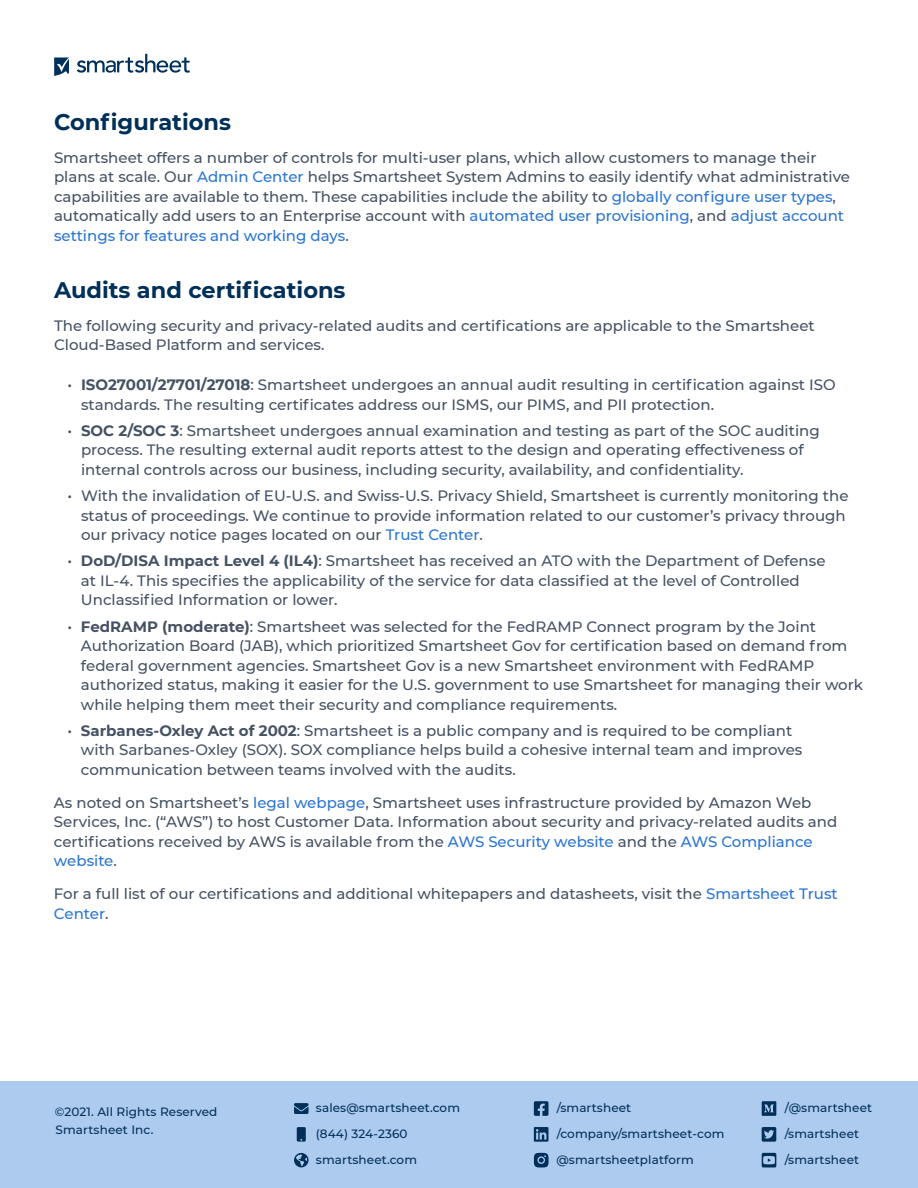
<style>
.page{position:relative;width:918px;height:1188px;background:#fff}
.page>*{position:absolute;margin:0;border:0;box-sizing:border-box;transform-origin:0 0}
.t1{font:700 22.5px "Montserrat";color:#003059}
.t2{font:500 15px/19.5px "Montserrat";color:#455264}
.t3{font:500 12px/25.5px "Montserrat";letter-spacing:.01em;color:#003059}
.s1{color:#2a75d1}
.s2{font-weight:700}
</style>
<div class="page">
<svg style="left:77px;top:54px;width:113px;height:19px"></svg>
<svg style="left:54px;top:58px;width:15px;height:18px"></svg>
<div style="left:0;top:1081px;width:918px;height:107px;background:#adcaef"></div>
<svg style="left:294px;top:1103px;width:15px;height:11px"></svg>
<svg style="left:297px;top:1127px;width:9px;height:15px"></svg>
<svg style="left:294px;top:1153px;width:15px;height:14px"></svg>
<svg style="left:534px;top:1101px;width:14px;height:15px"></svg>
<svg style="left:534px;top:1153px;width:15px;height:14px"></svg>
<svg style="left:534px;top:1127px;width:14px;height:15px"></svg>
<svg style="left:762px;top:1101px;width:14px;height:15px"></svg>
<svg style="left:762px;top:1127px;width:14px;height:15px"></svg>
<svg style="left:762px;top:1153px;width:14px;height:14px"></svg>
<h1 class="t1" style="left:54px;top:106px;width:179px">Configurations</h1>
<p class="t2" style="left:54px;top:147px;width:798px">Smartsheet offers a number of controls for multi-user plans, which allow customers to manage their plans at scale. Our <span class="s1">Admin Center</span> helps Smartsheet System Admins to easily identify what administrative capabilities are available to them. These capabilities include the ability to <span class="s1">globally configure user types</span>, automatically add users to an Enterprise account with <span class="s1">automated user provisioning</span>, and <span class="s1">adjust account settings for features and working days</span>.</p>
<h1 class="t1" style="left:54px;top:274px;width:293px">Audits and certifications</h1>
<p class="t2" style="left:54px;top:315px;width:762px">The following security and privacy-related audits and certifications are applicable to the Smartsheet<br>Cloud-Based Platform and services.</p>
<p class="t2" style="left:81px;top:374px;width:756px;text-indent:-14px">• <span class="s2">ISO27001/27701/27018</span>: Smartsheet undergoes an annual audit resulting in certification against ISO standards. The resulting certificates address our ISMS, our PIMS, and PII protection.</p>
<p class="t2" style="left:81px;top:420px;width:740px;text-indent:-14px">• <span class="s2">SOC 2/SOC 3</span>: Smartsheet undergoes annual examination and testing as part of the SOC auditing process. The resulting external audit reports attest to the design and operating effectiveness of internal controls across our business, including security, availability, and confidentiality.</p>
<p class="t2" style="left:81px;top:485px;width:769px;text-indent:-14px">• With the invalidation of EU-U.S. and Swiss-U.S. Privacy Shield, Smartsheet is currently monitoring the status of proceedings. We continue to provide information related to our customer’s privacy through our privacy notice pages located on our <span class="s1">Trust Center</span>.</p>
<p class="t2" style="left:81px;top:551px;width:746px;text-indent:-14px">• <span class="s2">DoD/DISA Impact Level 4 (IL4)</span>: Smartsheet has received an ATO with the Department of Defense at IL-4. This specifies the applicability of the service for data classified at the level of Controlled<br>Unclassified Information or lower.</p>
<p class="t2" style="left:81px;top:616px;width:784px;text-indent:-14px">• <span class="s2">FedRAMP (moderate)</span>: Smartsheet was selected for the FedRAMP Connect program by the Joint Authorization Board (JAB), which prioritized Smartsheet Gov for certification based on demand from federal government agencies. Smartsheet Gov is a new Smartsheet environment with FedRAMP authorized status, making it easier for the U.S. government to use Smartsheet for managing their work while helping them meet their security and compliance requirements.</p>
<p class="t2" style="left:81px;top:720px;width:723px;text-indent:-14px">• <span class="s2">Sarbanes-Oxley Act of 2002</span>: Smartsheet is a public company and is required to be compliant with Sarbanes-Oxley (SOX). SOX compliance helps build a cohesive internal team and improves communication between teams involved with the audits.</p>
<p class="t2" style="left:54px;top:792px;width:785px">As noted on Smartsheet’s <span class="s1">legal webpage</span>, Smartsheet uses infrastructure provided by Amazon Web Services, Inc. (“AWS”) to host Customer Data. Information about security and privacy-related audits and certifications received by AWS is available from the <span class="s1">AWS Security website</span> and the <span class="s1">AWS Compliance website</span>.</p>
<p class="t2" style="left:54px;top:884px;width:785px">For a full list of our certifications and additional whitepapers and datasheets, visit the <span class="s1">Smartsheet Trust<br>Center</span>.</p>
<p class="t3" style="left:55px;top:1102px;width:164px;line-height:18px">©2021. All Rights Reserved<br>Smartsheet Inc.</p>
<p class="t3" style="left:785px;top:1095px;width:89px">/@smartsheet /smartsheet</p>
<p class="t3" style="left:556px;top:1095px;width:170px">/smartsheet /company/smartsheet-com @smartsheetplatform</p>
<p class="t3" style="left:316px;top:1095px;width:146px">sales@smartsheet.com (844) 324-2360 smartsheet.com</p>
<p class="t3" style="left:785px;top:1146px;width:76px">/smartsheet</p>
</div>
